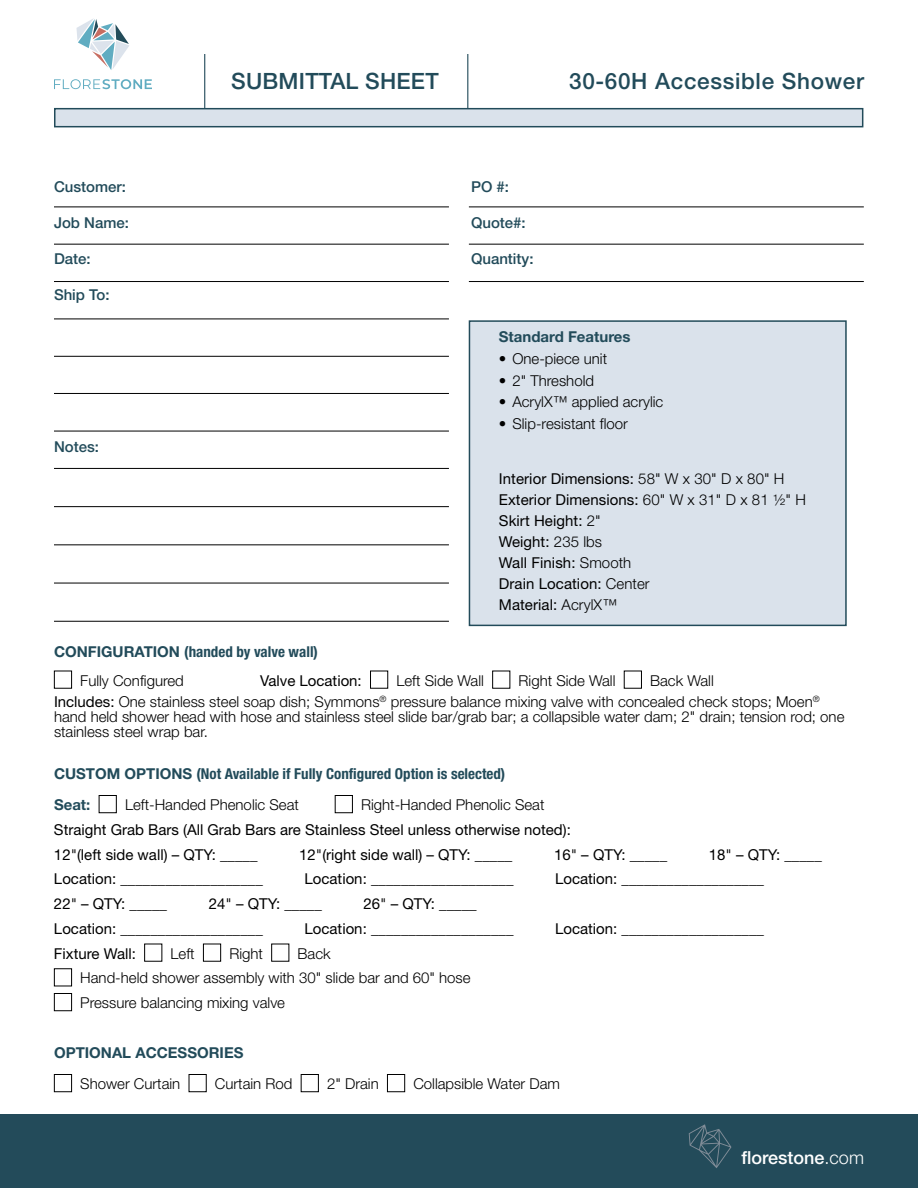
<style>
.page{position:relative;width:918px;height:1188px;background:#fff}
.page>*{position:absolute;margin:0;border:0;box-sizing:border-box;transform-origin:0 0}
.t1{font:500 22.5px "Helvetica Neue LT Std";letter-spacing:.03em;color:#224b5a}
.t2{font:500 22.5px "Helvetica Neue LT Std";letter-spacing:.01em;color:#224b5a}
.t3{font:500 18px "Helvetica Neue LT Std";color:#fff}
.t4{font:300 15px/24.8px "Helvetica Neue LT Std";color:#000}
.t5{font:15px/21px "Helvetica Neue LT Std";color:#000}
.t6{font:700 condensed 15px/28.5px "Helvetica Neue LT Std";color:#224b5a}
.t7{font:500 15px "Helvetica Neue LT Std";color:#224b5a}
.t8{font:700 15px "Helvetica Neue LT Std";color:#224b5a}
.s1{font-weight:300}
.s2{font-stretch:normal}
.s3{font-weight:300;font-stretch:normal;color:#000}
.s4{font-weight:400}
</style>
<div class="page">
<div style="left:0;top:1114px;width:918px;height:74px;background:#234b5a"></div>
<svg style="left:689px;top:1124px;width:43px;height:44px"></svg>
<div style="left:54px;top:108px;width:809px;height:19px;background:#dae2eb;border:2px solid #224b5a"></div>
<hr style="left:467px;top:54px;width:1px;height:54px;background:#224b5a">
<hr style="left:204px;top:54px;width:1px;height:54px;background:#224b5a">
<svg style="left:54px;top:79px;width:98px;height:10px"></svg>
<svg style="left:76px;top:18px;width:53px;height:52px"></svg>
<hr style="left:54px;top:207px;width:395px;height:1px;background:#000">
<hr style="left:54px;top:244px;width:395px;height:1px;background:#000">
<hr style="left:54px;top:281px;width:395px;height:1px;background:#000">
<hr style="left:54px;top:356px;width:395px;height:1px;background:#000">
<hr style="left:54px;top:393px;width:395px;height:1px;background:#000">
<hr style="left:54px;top:431px;width:395px;height:1px;background:#000">
<hr style="left:54px;top:468px;width:395px;height:1px;background:#000">
<hr style="left:54px;top:319px;width:395px;height:1px;background:#000">
<hr style="left:469px;top:207px;width:395px;height:1px;background:#000">
<hr style="left:469px;top:244px;width:395px;height:1px;background:#000">
<hr style="left:469px;top:281px;width:395px;height:1px;background:#000">
<hr style="left:54px;top:506px;width:395px;height:1px;background:#000">
<hr style="left:54px;top:544px;width:395px;height:1px;background:#000">
<hr style="left:54px;top:583px;width:395px;height:1px;background:#000">
<hr style="left:54px;top:621px;width:395px;height:1px;background:#000">
<div style="left:54px;top:671px;width:18px;height:18px;border:1px solid #000"></div>
<div style="left:99px;top:795px;width:18px;height:18px;border:1px solid #000"></div>
<div style="left:335px;top:795px;width:18px;height:18px;border:1px solid #000"></div>
<div style="left:203px;top:944px;width:18px;height:18px;border:1px solid #000"></div>
<div style="left:54px;top:968px;width:18px;height:18px;border:1px solid #000"></div>
<div style="left:54px;top:993px;width:18px;height:18px;border:1px solid #000"></div>
<div style="left:54px;top:1074px;width:18px;height:18px;border:1px solid #000"></div>
<div style="left:189px;top:1074px;width:18px;height:18px;border:1px solid #000"></div>
<div style="left:301px;top:1074px;width:18px;height:18px;border:1px solid #000"></div>
<div style="left:387px;top:1074px;width:18px;height:18px;border:1px solid #000"></div>
<div style="left:469px;top:320px;width:378px;height:306px;background:#dae2eb;border:2px solid #224b5a"></div>
<h1 class="t2" style="left:231px;top:68px;width:209px">SUBMITTAL SHEET</h1>
<h1 class="t1" style="left:569px;top:68px;width:296px">30-60H Accessible Shower</h1>
<p class="t7" style="left:54px;top:178px;width:73px">Customer:</p>
<p class="t7" style="left:471px;top:178px;width:40px">PO #:</p>
<p class="t7" style="left:54px;top:214px;width:77px">Job Name:</p>
<p class="t7" style="left:471px;top:214px;width:56px">Quote#:</p>
<p class="t7" style="left:54px;top:250px;width:38px">Date:</p>
<p class="t7" style="left:471px;top:250px;width:64px">Quantity:</p>
<p class="t7" style="left:54px;top:286px;width:57px">Ship To:</p>
<p class="t7" style="left:54px;top:437px;width:47px">Notes:</p>
<p class="t8" style="left:499px;top:327px;width:133px">Standard Features</p>
<p class="t4" style="left:499px;top:346px;width:110px">• One-piece unit</p>
<p class="t4" style="left:499px;top:368px;width:97px">• 2" Threshold</p>
<p class="t4" style="left:499px;top:389px;width:166px">• AcrylX™ applied acrylic</p>
<p class="t4" style="left:499px;top:411px;width:131px">• Slip-resistant floor</p>
<p class="t5" style="left:499px;top:468px;width:309px">Interior Dimensions: <span class="s1">58" W x 30" D x 80" H<br></span>Exterior Dimensions: <span class="s1">60" W x 31" D x 81 1/2" H<br></span>Skirt Height: <span class="s1">2"<br></span>Weight: <span class="s1">235 lbs<br></span>Wall Finish: <span class="s1">Smooth<br></span>Drain Location: <span class="s1">Center<br></span>Material: <span class="s1">AcrylX™</span></p>
<p class="t6" style="left:80px;top:637px;width:239px;text-indent:-26px"><span class="s2">CONFIGURATION (</span>handed by valve wall<span class="s2">)<br></span><span class="s3">Fully Configured</span></p>
<p class="t5" style="left:260px;top:670px;width:103px">Valve Location:</p>
<p class="t4" style="left:396px;top:668px;width:89px">Left Side Wall</p>
<p class="t4" style="left:519px;top:668px;width:98px">Right Side Wall</p>
<p class="t4" style="left:54px;top:669px;width:767px;line-height:21.8px;text-indent:596px">Back Wall<br><span class="s4">Includes:</span> One stainless steel soap dish; Symmons<sup>®</sup> pressure balance mixing valve with concealed check stops; Moen<sup>®</sup></p>
<p class="t4" style="left:54px;top:709px;width:792px;line-height:15px">hand held shower head with hose and stainless steel slide bar/grab bar; a collapsible water dam; 2" drain; tension rod; one stainless steel wrap bar.</p>
<p class="t6" style="left:54px;top:757px;width:453px;line-height:31.5px"><span class="s2">CUSTOM OPTIONS (</span>Not Available if Fully Configured Option is selected<span class="s2">)<br>Seat:</span></p>
<p class="t4" style="left:125px;top:792px;width:175px">Left-Handed Phenolic Seat</p>
<p class="t4" style="left:361px;top:792px;width:185px">Right-Handed Phenolic Seat</p>
<p class="t5" style="left:54px;top:817px;width:518px;line-height:24.8px">Straight Grab Bars (All Grab Bars are Stainless Steel unless otherwise noted):<br>12"(left side wall) – QTY: <span class="s1">_____</span></p>
<p class="t5" style="left:299px;top:844px;width:215px">12"(right side wall) – QTY: <span class="s1">_____</span></p>
<p class="t5" style="left:554px;top:844px;width:115px">16" – QTY: <span class="s1">_____</span></p>
<p class="t5" style="left:709px;top:844px;width:115px">18" – QTY: <span class="s1">_____</span></p>
<p class="t4" style="left:54px;top:866px;width:210px"><span class="s4">Location:</span> ___________________</p>
<p class="t4" style="left:305px;top:866px;width:210px"><span class="s4">Location:</span> ___________________</p>
<p class="t4" style="left:555px;top:866px;width:210px"><span class="s4">Location:</span> ___________________</p>
<p class="t5" style="left:54px;top:893px;width:115px">22" – QTY: <span class="s1">_____</span></p>
<p class="t5" style="left:209px;top:893px;width:115px">24" – QTY: <span class="s1">_____</span></p>
<p class="t5" style="left:364px;top:893px;width:115px">26" – QTY: <span class="s1">_____</span></p>
<p class="t4" style="left:54px;top:916px;width:210px"><span class="s4">Location:</span> ___________________</p>
<p class="t4" style="left:305px;top:916px;width:210px"><span class="s4">Location:</span> ___________________</p>
<p class="t4" style="left:555px;top:916px;width:210px"><span class="s4">Location:</span> ___________________</p>
<p class="t5" style="left:54px;top:943px;width:83px">Fixture Wall:</p>
<p class="t4" style="left:171px;top:941px;width:26px">Left</p>
<p class="t4" style="left:229px;top:941px;width:35px">Right</p>
<p class="t4" style="left:80px;top:941px;width:392px;text-indent:217px">Back<br>Hand-held shower assembly with 30" slide bar and 60" hose<br>Pressure balancing mixing valve</p>
<p class="t8" style="left:54px;top:1043px;width:191px">OPTIONAL ACCESSORIES</p>
<p class="t4" style="left:80px;top:1071px;width:102px">Shower Curtain</p>
<p class="t4" style="left:215px;top:1071px;width:79px">Curtain Rod</p>
<p class="t4" style="left:327px;top:1071px;width:53px">2" Drain</p>
<p class="t4" style="left:413px;top:1071px;width:148px">Collapsible Water Dam</p>
<p class="t3" style="left:742px;top:1147px;width:124px">florestone<span class="s1">.com</span></p>
</div>
